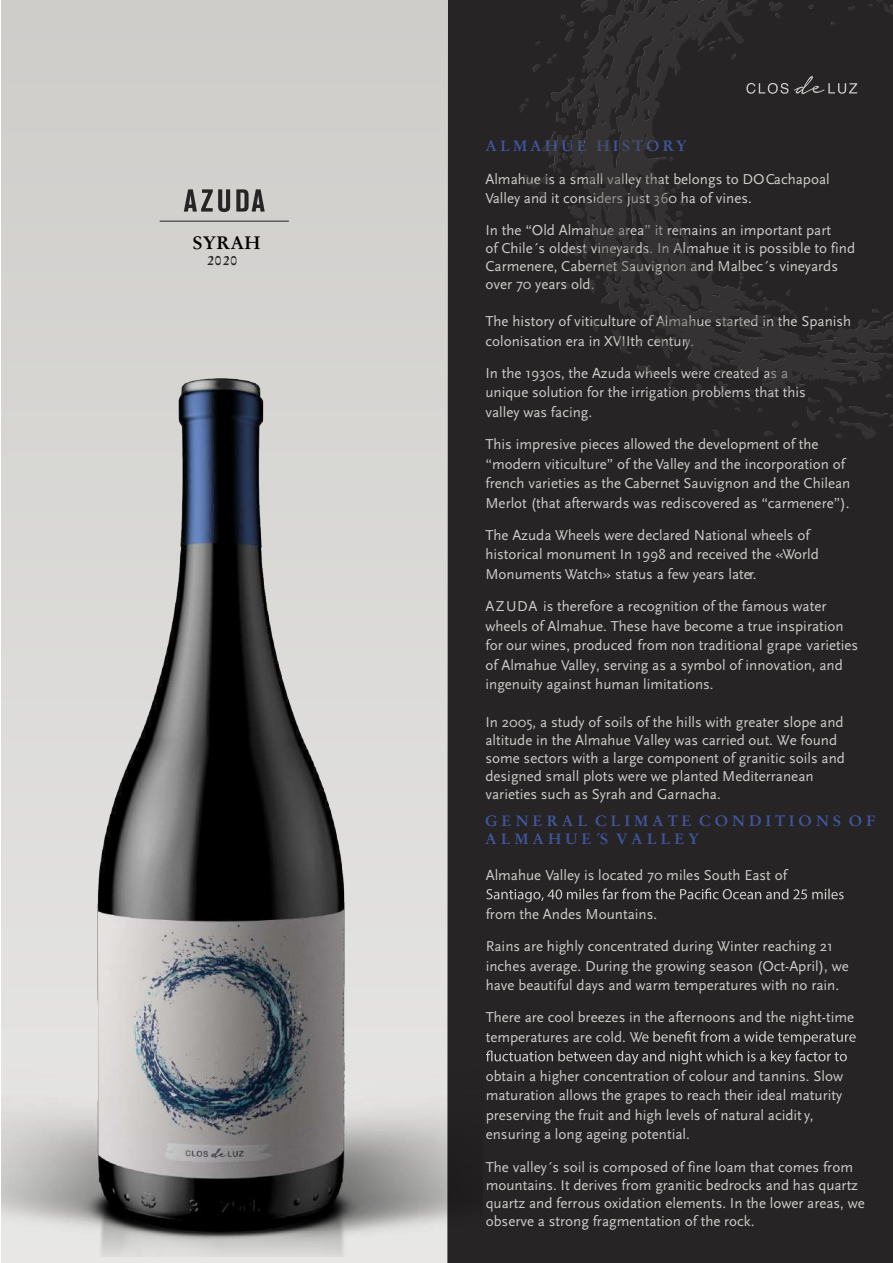
<style>
.page{position:relative;width:893px;height:1263px;background:#fff}
.page>*{position:absolute;margin:0;border:0;box-sizing:border-box;transform-origin:0 0}
.t1{font:700 18px "Stempel Garamond LT Std";letter-spacing:.015em;color:#000}
.t2{font:15px/19.5px "Scala Sans";color:#cecdca}
.t3{font:700 15px/18px "Stempel Garamond LT Std";letter-spacing:.2em;color:#41569f}
.t4{font:700 13.5px "Stempel Garamond LT Std";color:#262424}
.s1{font-size:13.35px}
</style>
<div class="page">
<div style="left:447px;top:0;width:446px;height:1262px;background:#262424"></div>
<div style="left:1px;top:0;width:446px;height:1262px;background:#cecdca"></div>
<svg style="left:486px;top:888px;width:358px;height:14px"></svg>
<svg style="left:486px;top:1031px;width:370px;height:33px"></svg>
<svg style="left:184px;top:189px;width:46px;height:23px"></svg>
<svg style="left:236px;top:189px;width:29px;height:23px"></svg>
<hr style="left:160px;top:221px;width:129px;height:1px;background:#262424">
<img style="left:1px;top:378px;width:447px;height:878px">
<img style="left:447px;top:0;width:446px;height:456px">
<p class="t1" style="left:193px;top:232px;width:70px">SYRAH</p>
<p class="t4" style="left:207px;top:252px;width:31px">20<span class="s1">20</span></p>
<p class="t3" style="left:485px;top:137px;width:203px">ALMAHUE HISTORY</p>
<p class="t2" style="left:485px;top:169px;width:346px">Almahue is a small valley that belongs to DO Cachapoal<br>Valley and it considers just 360 ha of vines.</p>
<p class="t2" style="left:485px;top:222px;width:371px;line-height:18px">In the “Old Almahue area” it remains an important part<br>of Chile´s oldest vineyards. In Almahue it is possible to find Carmenere, Cabernet Sauvignon and Malbec´s vineyards over 70 years old.</p>
<p class="t2" style="left:485px;top:312px;width:367px">The history of viticulture of Almahue started in the Spanish colonisation era in XVIIth century.</p>
<p class="t2" style="left:485px;top:364px;width:322px">In the 1930s, the Azuda wheels were created as a unique solution for the irrigation problems that this valley was facing.</p>
<p class="t2" style="left:485px;top:435px;width:366px">This impresive pieces allowed the development of the “modern viticulture” of the Valley and the incorporation of french varieties as the Cabernet Sauvignon and the Chilean Merlot (that afterwards was rediscovered as “carmenere”).</p>
<p class="t2" style="left:485px;top:526px;width:335px">The Azuda Wheels were declared National wheels of historical monument In 1998 and received the «World<br>Monuments Watch» status a few years later.</p>
<p class="t2" style="left:485px;top:597px;width:374px">AZUDA is therefore a recognition of the famous water wheels of Almahue. These have become a true inspiration for our wines, produced from non traditional grape varieties of Almahue Valley, serving as a symbol of innovation, and ingenuity against human limitations.</p>
<p class="t2" style="left:485px;top:713px;width:361px;line-height:18px">In 2005, a study of soils of the hills with greater slope and altitude in the Almahue Valley was carried out. We found some sectors with a large component of granitic soils and designed small plots were we planted Mediterranean varieties such as Syrah and Garnacha.</p>
<p class="t3" style="left:485px;top:812px;width:391px">G E N E R A L C L I M A T E C O N D I T I O N S O F<br>A L M A H U E ´S V A L L E Y</p>
<p class="t2" style="left:486px;top:865px;width:303px">Almahue Valley is located 70 miles South East of</p>
<p class="t2" style="left:486px;top:898px;width:349px;line-height:32.2px">from the Andes Mountains.<br>Rains are highly concentrated during Winter reaching 21</p>
<p class="t2" style="left:486px;top:956px;width:365px">inches average. During the growing season (Oct-April), we have beautiful days and warm temperatures with no rain.</p>
<p class="t2" style="left:486px;top:1008px;width:370px">There are cool breezes in the afternoons and the night-time temperatures are cold. W</p>
<p class="t2" style="left:486px;top:1066px;width:359px">obtain a higher concentration of colour and tannins. Slow maturation allows the grapes to reach their ideal maturity preserving the fruit and high levels of natural acidit y, ensuring a long ageing potential.</p>
<p class="t2" style="left:486px;top:1158px;width:381px;line-height:18px">The valley´s soil is composed of fine loam that comes from mountains. It derives from granitic bedrocks and has quartz quartz and ferrous oxidation elements. In the lower areas, we observe a strong fragmentation of the rock.</p>
</div>
